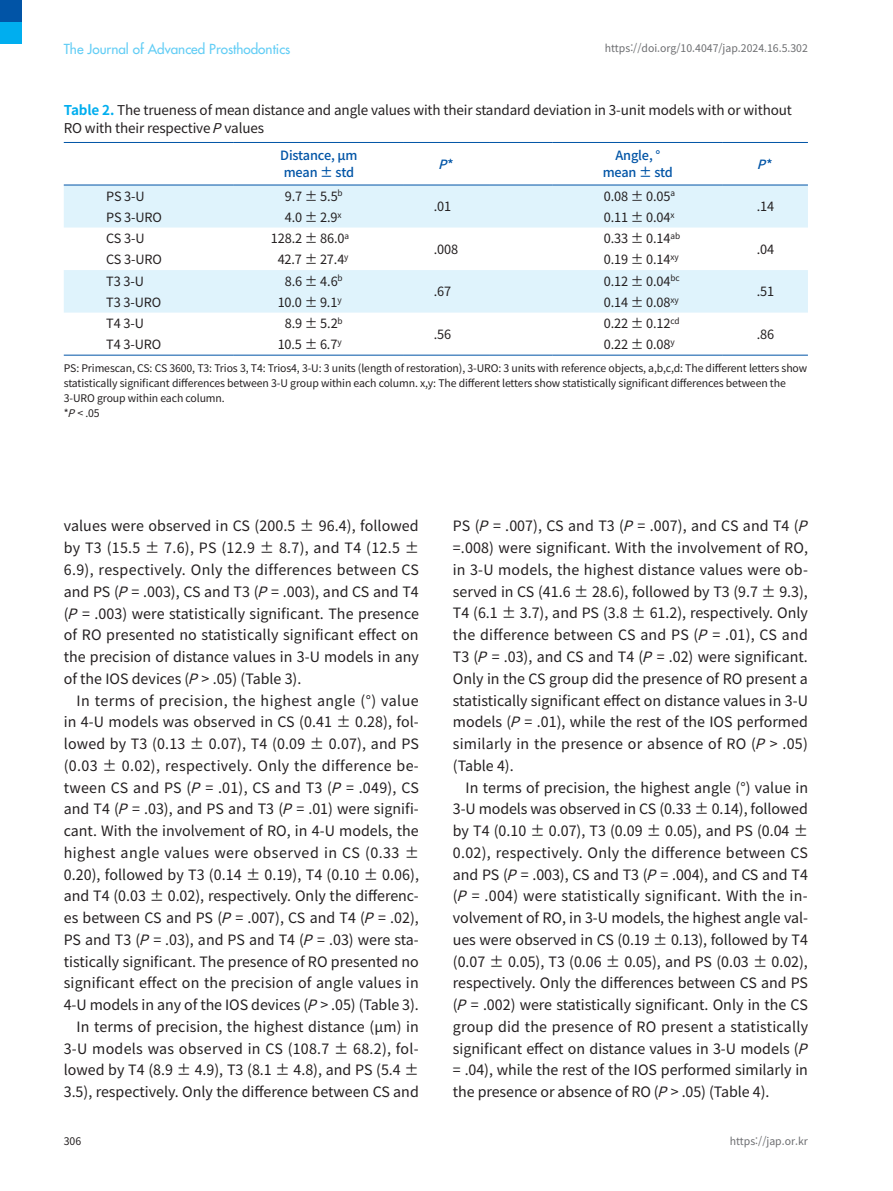
<style>
.page{position:relative;width:893px;height:1191px;background:#fff}
.page>*{position:absolute;margin:0;border:0;box-sizing:border-box;transform-origin:0 0}
.t1{font:14.25px/21.8px "Noto Sans CJ Kkr";color:#231f20}
.t2{font:13.5px/18px "Noto Sans CJ Kkr";letter-spacing:-.01em;color:#231f20}
.t3{font:500 13.5px "Futura Std";color:#62cdf5}
.t4{font:12.75px "Noto Sans CJ Kkr";letter-spacing:-.01em;color:#231f20}
.t5{font:500 12.75px/16.5px "Noto Sans CJ Kkr";letter-spacing:-.01em;color:#0154a6}
.t6{font:italic 500 12.75px "Noto Sans CJ Kkr";color:#0154a6}
.t7{font:10.5px/15px "Noto Sans CJ Kkr";letter-spacing:-.01em;color:#231f20}
.t8{font:10.5px "Noto Sans CJ Kkr";color:#6c6d70}
.s1{font-weight:700;color:#00aeef}
.s2{font-style:italic}
.s3{font-style:normal}
</style>
<div class="page">
<div style="left:0;top:22px;width:22px;height:22px;background:#00aeef"></div>
<div style="left:0;top:0;width:22px;height:22px;background:#0154a6"></div>
<svg style="left:64px;top:186px;width:744px;height:127px;fill:#dff3fc"></svg>
<hr style="left:234px;top:185px;width:170px;height:1px;background:#0154a6">
<hr style="left:404px;top:185px;width:85px;height:1px;background:#0154a6">
<hr style="left:489px;top:185px;width:64px;height:1px;background:#0154a6">
<hr style="left:553px;top:185px;width:170px;height:1px;background:#0154a6">
<hr style="left:723px;top:185px;width:85px;height:1px;background:#0154a6">
<hr style="left:64px;top:185px;width:170px;height:1px;background:#0154a6">
<hr style="left:64px;top:142px;width:170px;height:1px;background:#0154a6">
<hr style="left:234px;top:142px;width:170px;height:1px;background:#0154a6">
<hr style="left:404px;top:142px;width:85px;height:1px;background:#0154a6">
<hr style="left:489px;top:142px;width:64px;height:1px;background:#0154a6">
<hr style="left:553px;top:142px;width:170px;height:1px;background:#0154a6">
<hr style="left:723px;top:142px;width:85px;height:1px;background:#0154a6">
<hr style="left:404px;top:355px;width:85px;height:1px;background:#0154a6">
<hr style="left:489px;top:355px;width:64px;height:1px;background:#0154a6">
<hr style="left:723px;top:355px;width:85px;height:1px;background:#0154a6">
<hr style="left:64px;top:355px;width:170px;height:1px;background:#0154a6">
<hr style="left:234px;top:355px;width:170px;height:1px;background:#0154a6">
<hr style="left:553px;top:355px;width:170px;height:1px;background:#0154a6">
<p class="t3" style="left:64px;top:40px;width:228px">The Journal of Advanced Prosthodontics</p>
<p class="t8" style="left:605px;top:42px;width:205px">https://doi.org/10.4047/jap.2024.16.5.302</p>
<p class="t2" style="left:64px;top:102px;width:730px"><span class="s1">Table 2.</span> The trueness of mean distance and angle values with their standard deviation in 3-unit models with or without<br>RO with their respective <span class="s2">P</span>values</p>
<p class="t5" style="left:280px;top:148px;width:79px">Distance, μm mean ± std</p>
<p class="t6" style="left:438px;top:157px;width:19px">P<span class="s3">*</span></p>
<p class="t5" style="left:603px;top:148px;width:72px;text-align:center">Angle, ° mean ± std</p>
<p class="t6" style="left:757px;top:157px;width:19px">P<span class="s3">*</span></p>
<p class="t4" style="left:106px;top:189px;width:40px">PS 3-U</p>
<p class="t4" style="left:285px;top:189px;width:59px">9.7 ± 5.5<sup>b</sup></p>
<p class="t4" style="left:434px;top:199px;width:19px">.01</p>
<p class="t4" style="left:604px;top:189px;width:73px">0.08 ± 0.05<sup>a</sup></p>
<p class="t4" style="left:757px;top:199px;width:19px">.14</p>
<p class="t4" style="left:106px;top:210px;width:57px">PS 3-URO</p>
<p class="t4" style="left:285px;top:210px;width:58px">4.0 ± 2.9<sup>x</sup></p>
<p class="t4" style="left:604px;top:210px;width:72px">0.11 ± 0.04<sup>x</sup></p>
<p class="t4" style="left:106px;top:231px;width:40px">CS 3-U</p>
<p class="t4" style="left:271px;top:231px;width:80px">128.2 ± 86.0<sup>a</sup></p>
<p class="t4" style="left:434px;top:242px;width:26px">.008</p>
<p class="t4" style="left:604px;top:231px;width:78px">0.33 ± 0.14<sup>ab</sup></p>
<p class="t4" style="left:757px;top:242px;width:19px">.04</p>
<p class="t4" style="left:106px;top:252px;width:57px">CS 3-URO</p>
<p class="t4" style="left:278px;top:252px;width:72px">42.7 ± 27.4<sup>y</sup></p>
<p class="t4" style="left:604px;top:252px;width:76px">0.19 ± 0.14<sup>xy</sup></p>
<p class="t4" style="left:106px;top:274px;width:39px">T3 3-U</p>
<p class="t4" style="left:285px;top:274px;width:59px">8.6 ± 4.6<sup>b</sup></p>
<p class="t4" style="left:434px;top:284px;width:19px">.67</p>
<p class="t4" style="left:604px;top:274px;width:77px">0.12 ± 0.04<sup>bc</sup></p>
<p class="t4" style="left:757px;top:284px;width:19px">.51</p>
<p class="t4" style="left:106px;top:295px;width:56px">T3 3-URO</p>
<p class="t4" style="left:278px;top:295px;width:65px">10.0 ± 9.1<sup>y</sup></p>
<p class="t4" style="left:604px;top:295px;width:76px">0.14 ± 0.08<sup>xy</sup></p>
<p class="t4" style="left:106px;top:316px;width:39px">T4 3-U</p>
<p class="t4" style="left:285px;top:316px;width:59px">8.9 ± 5.2<sup>b</sup></p>
<p class="t4" style="left:434px;top:327px;width:19px">.56</p>
<p class="t4" style="left:604px;top:316px;width:77px">0.22 ± 0.12<sup>cd</sup></p>
<p class="t4" style="left:757px;top:327px;width:19px">.86</p>
<p class="t4" style="left:106px;top:337px;width:56px">T4 3-URO</p>
<p class="t4" style="left:278px;top:337px;width:65px">10.5 ± 6.7<sup>y</sup></p>
<p class="t4" style="left:604px;top:337px;width:72px">0.22 ± 0.08<sup>y</sup></p>
<p class="t7" style="left:64px;top:361px;width:745px">PS: Primescan, CS: CS 3600, T3: Trios 3, T4: Trios4, 3-U: 3 units (length of restoration), 3-URO: 3 units with reference objects, a,b,c,d: The different letters show statistically significant differences between 3-U group within each column. x,y: The different letters show statistically significant differences between the 3-URO group within each column.<br>*<span class="s2">P</span>&lt; .05</p>
<p class="t1" style="left:64px;top:515px;width:357px;text-align:justify">values were observed in CS (200.5 ± 96.4), followed by T3 (15.5 ± 7.6), PS (12.9 ± 8.7), and T4 (12.5 ± 6.9), respectively. Only the differences between CS and PS (<span class="s2">P</span>= .003), CS and T3 (<span class="s2">P</span>= .003), and CS and T4 (<span class="s2">P</span>= .003) were statistically significant. The presence of RO presented no statistically significant effect on the precision of distance values in 3-U models in any of the IOS devices (<span class="s2">P</span>&gt; .05) (Table 3).</p>
<p class="t1" style="left:64px;top:689px;width:357px;text-align:right">In terms of precision, the highest angle (°) value in 4-U models was observed in CS (0.41 ± 0.28), fol&shy;lowed by T3 (0.13 ± 0.07), T4 (0.09 ± 0.07), and PS (0.03 ± 0.02), respectively. Only the difference be&shy;tween CS and PS (<span class="s2">P</span>= .01), CS and T3 (<span class="s2">P</span>= .049), CS and T4 (<span class="s2">P</span>= .03), and PS and T3 (<span class="s2">P</span>= .01) were signifi&shy;cant. With the involvement of RO, in 4-U models, the highest angle values were observed in CS (0.33 ± 0.20), followed by T3 (0.14 ± 0.19), T4 (0.10 ± 0.06), and T4 (0.03 ± 0.02), respectively. Only the differenc&shy;es between CS and PS (<span class="s2">P</span>= .007), CS and T4 (<span class="s2">P</span>= .02), PS and T3 (<span class="s2">P</span>= .03), and PS and T4 (<span class="s2">P</span>= .03) were sta&shy;tistically significant. The presence of RO presented no significant effect on the precision of angle values in 4-U models in any of the IOS devices (<span class="s2">P</span>&gt; .05) (Table 3).<br>In terms of precision, the highest distance (μm) in 3-U models was observed in CS (108.7 ± 68.2), fol&shy;lowed by T4 (8.9 ± 4.9), T3 (8.1 ± 4.8), and PS (5.4 ± 3.5), respectively. Only the difference between CS and</p>
<p class="t1" style="left:453px;top:515px;width:366px">PS (<span class="s2">P</span>= .007), CS and T3 (<span class="s2">P</span>= .007), and CS and T4 (<span class="s2">P </span>=.008) were significant. With the involvement of RO, in 3-U models, the highest distance values were ob&shy;served in CS (41.6 ± 28.6), followed by T3 (9.7 ± 9.3), T4 (6.1 ± 3.7), and PS (3.8 ± 61.2), respectively. Only the difference between CS and PS (<span class="s2">P</span>= .01), CS and T3 (<span class="s2">P</span>= .03), and CS and T4 (<span class="s2">P</span>= .02) were significant.<br>Only in the CS group did the presence of RO present a statistically significant effect on distance values in 3-U models (<span class="s2">P</span>= .01), while the rest of the IOS performed similarly in the presence or absence of RO (<span class="s2">P</span>&gt; .05) (Table 4).</p>
<p class="t1" style="left:453px;top:776px;width:366px;text-indent:13px">In terms of precision, the highest angle (°) value in 3-U models was observed in CS (0.33 ± 0.14), followed by T4 (0.10 ± 0.07), T3 (0.09 ± 0.05), and PS (0.04 ± 0.02), respectively. Only the difference between CS and PS (<span class="s2">P</span>= .003), CS and T3 (<span class="s2">P</span>= .004), and CS and T4 (<span class="s2">P</span>= .004) were statistically significant. With the in&shy;volvement of RO, in 3-U models, the highest angle val&shy;ues were observed in CS (0.19 ± 0.13), followed by T4 (0.07 ± 0.05), T3 (0.06 ± 0.05), and PS (0.03 ± 0.02), respectively. Only the differences between CS and PS (<span class="s2">P</span>= .002) were statistically significant. Only in the CS group did the presence of RO present a statistically significant effect on distance values in 3-U models (<span class="s2">P </span>= .04), while the rest of the IOS performed similarly in the presence or absence of RO (<span class="s2">P</span>&gt; .05) (Table 4).</p>
<p class="t7" style="left:64px;top:1133px;width:19px">306</p>
<p class="t8" style="left:730px;top:1135px;width:80px">https://jap.or.kr</p>
</div>
